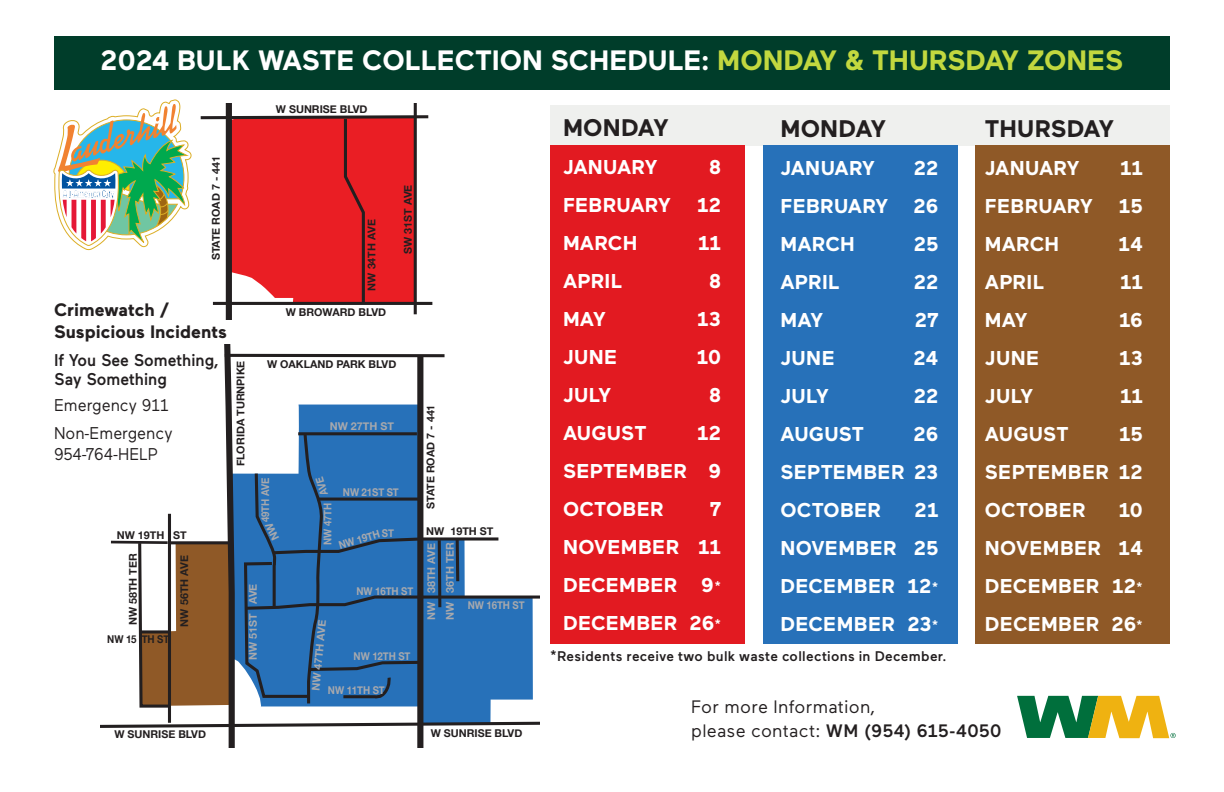
<style>
.page{position:relative;width:1224px;height:792px;background:#fff}
.page>*{position:absolute;margin:0;border:0;box-sizing:border-box;transform-origin:0 0}
.t1{font:700 28px "Maax";color:#fff}
.t2{font:700 24px "Maax";letter-spacing:.005em;color:#231f20}
.t3{font:700 20px/38px "Maax";letter-spacing:.01em;color:#fff;text-align:justify}
.t4{font:700 18px "Maax";color:#231f20}
.t5{font:500 18px "Maax";letter-spacing:.01em;color:#231f20}
.t6{font:18px "Maax";letter-spacing:.015em;color:#231f20}
.t7{font:17px/20.4px "Maax";color:#231f20;scale:.95 1}
.t8{font:500 17px/20px "Maax";color:#231f20;scale:.95 1}
.t9{font:500 14px "Maax";letter-spacing:.025em;color:#231f20}
.t10{font:700 10.8px "Helvetica Neue";color:#231f20}
.t11{font:700 10.8px "Helvetica Neue";letter-spacing:-.01em;color:#a8a9ad;scale:.9 1}
.t12{font:700 10.8px/18.8px "Helvetica Neue";letter-spacing:-.01em;color:#a8a9ad}
.t13{font:700 10.8px "Helvetica Neue";color:#231f20;scale:.9 1}
.s1{color:#c2d83f}
.s2{font-weight:500;font-size:14px}
.s3{font-weight:400}
</style>
<div class="page">
<div style="left:550px;top:105px;width:620px;height:40px;background:#eff0ee"></div>
<div style="left:54px;top:36px;width:1116px;height:54px;background:#003d2a"></div>
<div style="left:226px;top:103px;width:6px;height:216px;background:#231f20"></div>
<hr style="left:414px;top:103px;width:3px;height:211px;background:#231f20">
<svg style="left:200px;top:114px;width:231px;height:193px"></svg>
<hr style="left:213px;top:302px;width:219px;height:3px;background:#231f20">
<svg style="left:53px;top:99px;width:139px;height:151px"></svg>
<div style="left:550px;top:145px;width:194px;height:499px;background:#e21a21"></div>
<div style="left:763px;top:145px;width:194px;height:499px;background:#2771b9"></div>
<div style="left:976px;top:145px;width:194px;height:499px;background:#8f5927"></div>
<svg style="left:1017px;top:696px;width:159px;height:42px"></svg>
<svg style="left:100px;top:345px;width:439px;height:403px"></svg>
<p class="t1" style="left:101px;top:42px;width:1024px">2024 BULK WASTE COLLECTION SCHEDULE: <span class="s1">MONDAY &amp; THURSDAY ZONES</span></p>
<h6 class="t10" style="left:276px;top:101px;width:93px">W SUNRISE BLVD</h6>
<p class="t10" style="left:208px;top:260px;width:106px;rotate:-90deg">STATE ROAD 7 - 441</p>
<p class="t10" style="left:363px;top:291px;width:73px;rotate:-90deg">NW 34TH AVE</p>
<p class="t4" style="left:54px;top:298px;width:117px">Crimewatch /</p>
<h6 class="t10" style="left:286px;top:304px;width:102px">W BROWARD BLVD</h6>
<p class="t4" style="left:54px;top:319px;width:175px">Suspicious Incidents</p>
<p class="t8" style="left:54px;top:349px;width:175px">If You See Something,<br>Say Something</p>
<p class="t7" style="left:54px;top:395px;width:122px">Emergency 911</p>
<p class="t7" style="left:54px;top:423px;width:126px">Non-Emergency<br>954-764-HELP</p>
<p class="t10" style="left:267px;top:355px;width:131px">W OAKLAND PARK BLVD</p>
<p class="t10" style="left:232px;top:466px;width:107px;rotate:-90deg">FLORIDA TURNPIKE</p>
<p class="t12" style="left:330px;top:417px;width:66px">NW 27TH ST</p>
<p class="t10" style="left:399px;top:254px;width:71px;rotate:-90deg">SW 31ST AVE</p>
<p class="t10" style="left:117px;top:527px;width:72px">NW 19TH ST</p>
<p class="t10" style="left:125px;top:625px;width:73px;rotate:-90deg">NW 58TH TER</p>
<p class="t13" style="left:107px;top:630px;width:70px">NW 15 TH ST</p>
<p class="t10" style="left:176px;top:627px;width:73px;rotate:-90deg">NW 56TH AVE</p>
<p class="t11" style="left:257px;top:522px;width:51px;rotate:-90deg">49TH AVE</p>
<p class="t11" style="left:343px;top:483px;width:64px">NW 21ST ST</p>
<p class="t11" style="left:337px;top:537px;width:48px;rotate:-16deg">NW 19TH</p>
<p class="t11" style="left:382px;top:525px;width:15px">ST</p>
<p class="t11" style="left:319px;top:545px;width:48px;rotate:-90deg">NW 47TH</p>
<p class="t12" style="left:244px;top:660px;width:78px;rotate:-90deg">NW 51ST AVE</p>
<p class="t11" style="left:356px;top:582px;width:65px">NW 16TH ST</p>
<p class="t12" style="left:307px;top:690px;width:73px;rotate:-85deg">NW 47TH AVE</p>
<p class="t11" style="left:354px;top:648px;width:65px">NW 12TH ST</p>
<p class="t11" style="left:328px;top:681px;width:65px">NW 11TH ST</p>
<p class="t10" style="left:422px;top:509px;width:106px;rotate:-90deg">STATE ROAD 7 - 441</p>
<p class="t10" style="left:426px;top:523px;width:69px">NW 19TH ST</p>
<p class="t12" style="left:422px;top:620px;width:79px;rotate:-90deg">NW 38TH AVE<br>NW 36TH TER</p>
<p class="t11" style="left:468px;top:597px;width:65px">NW 16TH ST</p>
<p class="t2" style="left:563px;top:112px;width:107px">MONDAY</p>
<p class="t2" style="left:780px;top:112px;width:107px">MONDAY</p>
<p class="t2" style="left:985px;top:112px;width:131px">THURSDAY</p>
<p class="t3" style="left:563px;top:147px;width:96px">JANUARY</p>
<p class="t3" style="left:709px;top:147px;width:13px">8</p>
<p class="t3" style="left:563px;top:185px;width:109px">FEBRUARY</p>
<p class="t3" style="left:697px;top:185px;width:25px">12</p>
<p class="t3" style="left:563px;top:223px;width:76px">MARCH</p>
<p class="t3" style="left:698px;top:223px;width:24px">11</p>
<p class="t3" style="left:563px;top:261px;width:61px">APRIL</p>
<p class="t3" style="left:709px;top:261px;width:13px">8</p>
<p class="t3" style="left:563px;top:299px;width:44px">MAY</p>
<p class="t3" style="left:697px;top:299px;width:25px">13</p>
<p class="t3" style="left:563px;top:337px;width:56px">JUNE</p>
<p class="t3" style="left:697px;top:337px;width:26px">10</p>
<p class="t3" style="left:563px;top:375px;width:50px">JULY</p>
<p class="t3" style="left:709px;top:375px;width:13px">8</p>
<p class="t3" style="left:563px;top:413px;width:85px">AUGUST</p>
<p class="t3" style="left:563px;top:413px;width:159px;text-indent:134px">12<br>SEPTEMBER 9<br>OCTOBER</p>
<p class="t3" style="left:563px;top:489px;width:160px;text-indent:147px">7<br>NOVEMBER 11<br>DECEMBER 9<span class="s2">* </span>DECEMBER 26<span class="s2">*</span></p>
<p class="t3" style="left:780px;top:148px;width:96px">JANUARY</p>
<p class="t3" style="left:914px;top:148px;width:26px">22</p>
<p class="t3" style="left:780px;top:186px;width:109px">FEBRUARY</p>
<p class="t3" style="left:913px;top:186px;width:26px">26</p>
<p class="t3" style="left:780px;top:224px;width:76px">MARCH</p>
<p class="t3" style="left:914px;top:224px;width:26px">25</p>
<p class="t3" style="left:780px;top:262px;width:61px">APRIL</p>
<p class="t3" style="left:914px;top:262px;width:26px">22</p>
<p class="t3" style="left:780px;top:300px;width:44px">MAY</p>
<p class="t3" style="left:915px;top:300px;width:25px">27</p>
<p class="t3" style="left:780px;top:338px;width:56px">JUNE</p>
<p class="t3" style="left:914px;top:338px;width:26px">24</p>
<p class="t3" style="left:780px;top:376px;width:50px">JULY</p>
<p class="t3" style="left:914px;top:376px;width:26px">22</p>
<p class="t3" style="left:780px;top:414px;width:85px">AUGUST</p>
<p class="t3" style="left:780px;top:414px;width:159px;text-indent:133px">26<br>SEPTEMBER 23<br>OCTOBER</p>
<p class="t3" style="left:780px;top:490px;width:160px;text-indent:134px">21<br>NOVEMBER 25<br>DECEMBER 12<span class="s2">* </span>DECEMBER 23<span class="s2">*</span></p>
<p class="t9" style="left:550px;top:647px;width:398px">*Residents receive two bulk waste collections in December.</p>
<p class="t6" style="left:691px;top:695px;width:186px">For more Information,</p>
<p class="t3" style="left:985px;top:148px;width:96px">JANUARY</p>
<p class="t3" style="left:1120px;top:148px;width:24px">11</p>
<p class="t3" style="left:985px;top:186px;width:109px">FEBRUARY</p>
<p class="t3" style="left:1119px;top:186px;width:25px">15</p>
<p class="t3" style="left:985px;top:224px;width:76px">MARCH</p>
<p class="t3" style="left:1119px;top:224px;width:26px">14</p>
<p class="t3" style="left:985px;top:262px;width:61px">APRIL</p>
<p class="t3" style="left:1120px;top:262px;width:24px">11</p>
<p class="t3" style="left:985px;top:300px;width:44px">MAY</p>
<p class="t3" style="left:1119px;top:300px;width:25px">16</p>
<p class="t3" style="left:985px;top:338px;width:56px">JUNE</p>
<p class="t3" style="left:1119px;top:338px;width:25px">13</p>
<p class="t3" style="left:985px;top:376px;width:50px">JULY</p>
<p class="t3" style="left:1120px;top:376px;width:24px">11</p>
<p class="t3" style="left:985px;top:414px;width:85px">AUGUST</p>
<p class="t3" style="left:985px;top:414px;width:160px;text-indent:134px">15<br>SEPTEMBER 12<br>OCTOBER</p>
<p class="t3" style="left:985px;top:490px;width:160px;text-indent:134px">10<br>NOVEMBER 14<br>DECEMBER 12<span class="s2">* </span>DECEMBER 26<span class="s2">*</span></p>
<h6 class="t10" style="left:114px;top:726px;width:93px">W SUNRISE BLVD</h6>
<p class="t10" style="left:431px;top:725px;width:93px">W SUNRISE BLVD</p>
<p class="t5" style="left:691px;top:719px;width:312px"><span class="s3">please contact:</span> WM (954) 615-4050</p>
</div>
